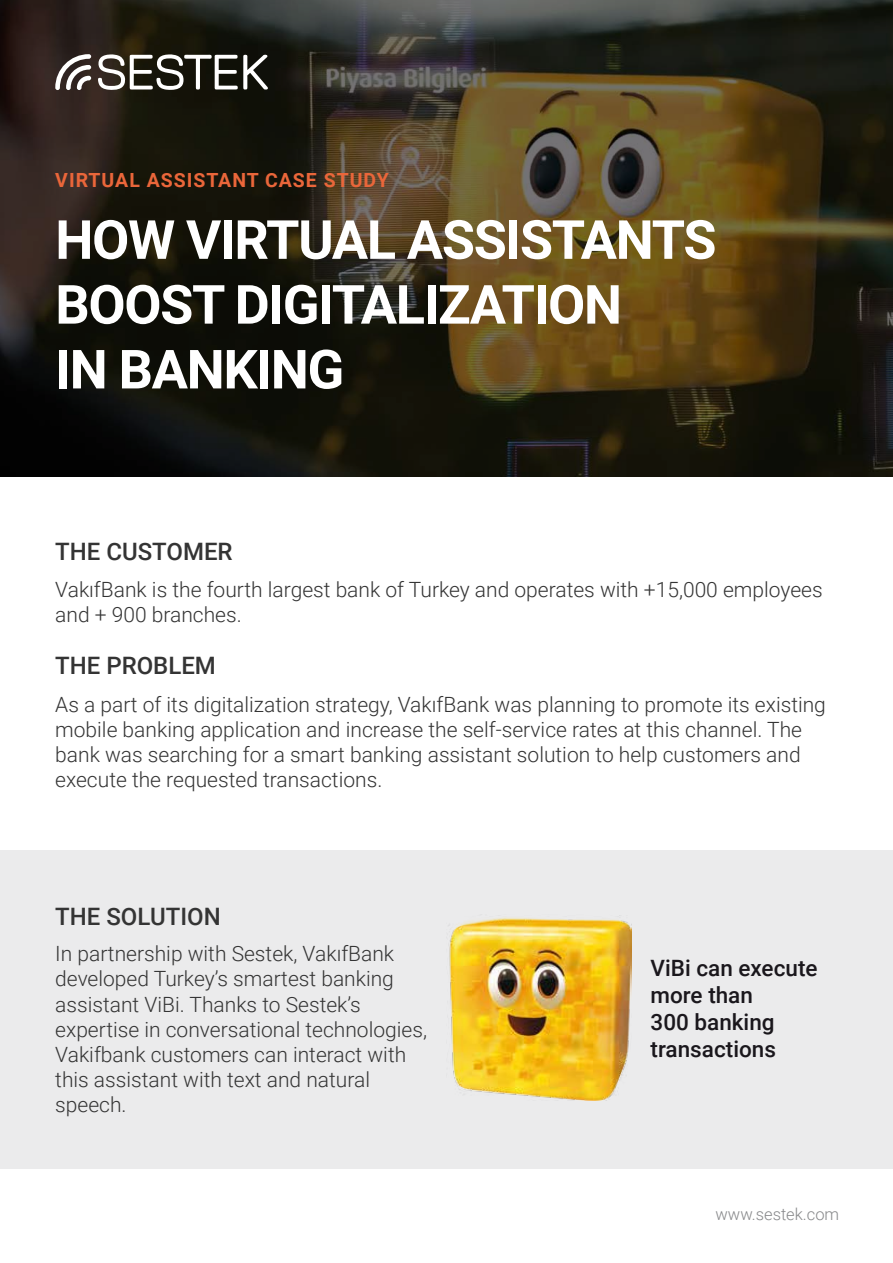
<style>
.page{position:relative;width:893px;height:1263px;background:#fff}
.page>*{position:absolute;margin:0;border:0;box-sizing:border-box;transform-origin:0 0}
.t1{font:700 54px/64.8px "Roboto";letter-spacing:-.025em;color:#fff}
.t2{font:500 24px "Roboto";color:#343434}
.t3{font:500 22.5px/27px "Roboto";color:#1a171c}
.t4{font:300 21px/25.2px "Roboto";color:#343434}
.t5{font:700 19.5px "Roboto";letter-spacing:.05em;color:#ea663a}
.t6{font:300 16.5px "Roboto";color:#87888a}
</style>
<div class="page">
<svg style="left:0;top:0;width:893px;height:476px;background:#322a18"></svg>
<svg style="left:98px;top:54px;width:170px;height:36px"></svg>
<svg style="left:55px;top:54px;width:36px;height:36px"></svg>
<div style="left:0;top:850px;width:893px;height:319px;background:#ebebec"></div>
<img style="left:448px;top:915px;width:184px;height:185px">
<p class="t5" style="left:55px;top:166px;width:335px">VIRTUAL ASSISTANT CASE STUDY</p>
<h1 class="t1" style="left:55px;top:205px;width:663px">HOW VIRTUAL ASSISTANTS<br>BOOST DIGITALIZATION<br>IN BANKING</h1>
<p class="t2" style="left:55px;top:534px;width:179px">THE CUSTOMER</p>
<p class="t4" style="left:55px;top:576px;width:769px">VakıfBank is the fourth largest bank of Turkey and operates with +15,000 employees and + 900 branches.</p>
<p class="t2" style="left:55px;top:649px;width:162px">THE PROBLEM</p>
<p class="t4" style="left:55px;top:691px;width:772px">As a part of its digitalization strategy, VakıfBank was planning to promote its existing mobile banking application and increase the self-service rates at this channel. The bank was searching for a smart banking assistant solution to help customers and execute the requested transactions.</p>
<p class="t2" style="left:55px;top:900px;width:167px">THE SOLUTION</p>
<p class="t4" style="left:55px;top:940px;width:373px">In partnership with Sestek, VakıfBank developed Turkey’s smartest banking assistant ViBi. Thanks to Sestek’s expertise in conversational technologies, Vakifbank customers can interact with this assistant with text and natural speech.</p>
<p class="t3" style="left:651px;top:954px;width:169px">ViBi can execute more than<br>300 banking transactions</p>
<p class="t6" style="left:715px;top:1203px;width:125px">www.sestek.com</p>
</div>
